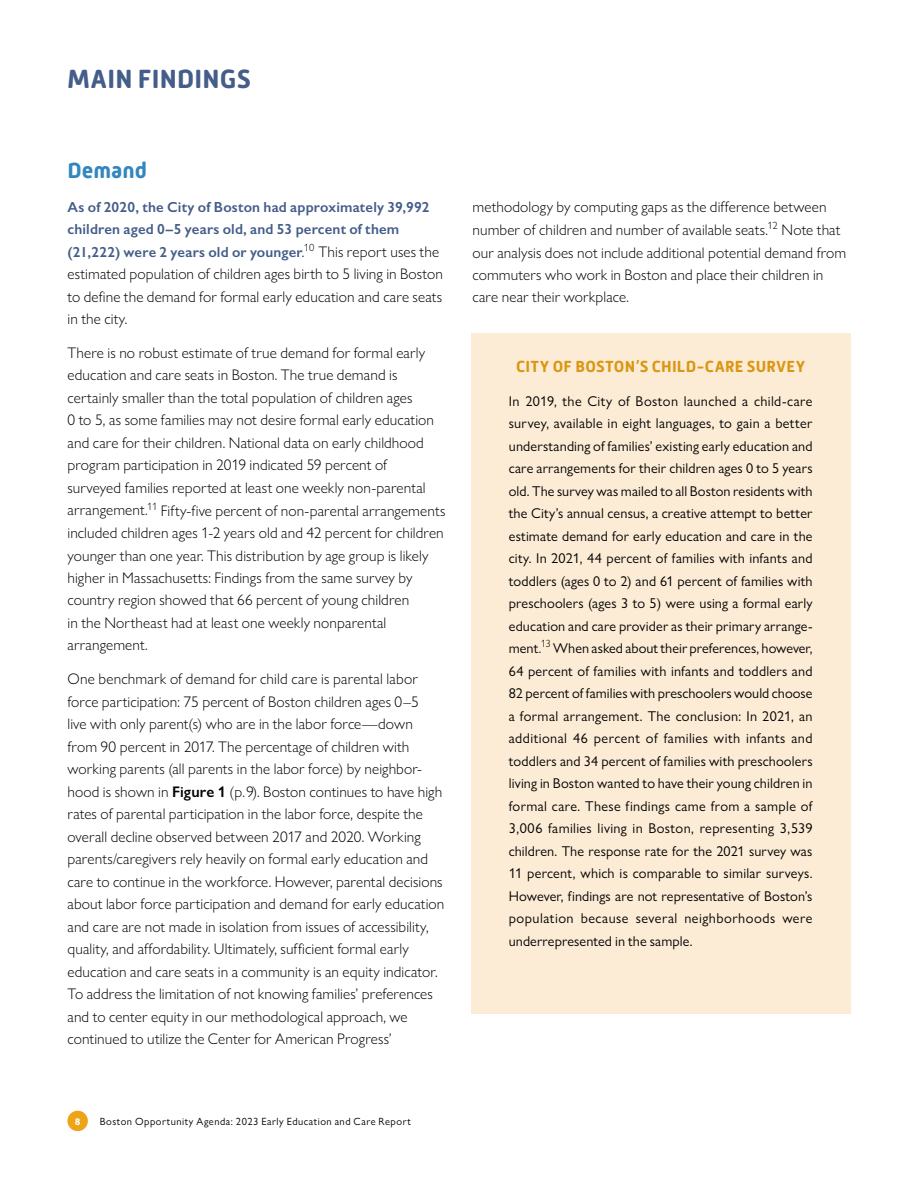
<style>
.page{position:relative;width:918px;height:1188px;background:#fff}
.page>*{position:absolute;margin:0;border:0;box-sizing:border-box;transform-origin:0 0}
.t1{font:700 27px "Mic 32 New Rounded";letter-spacing:.005em;color:#445d89}
.t2{font:700 22.5px "Mic 32 New Rounded";color:#3287bf}
.t3{font:700 16.5px "Mic 32 New Rounded";letter-spacing:.015em;color:#d99714}
.t4{font:300 15.3px/22.5px "Gill Sans Nova";letter-spacing:.01em;color:#000}
.t5{font:600 14.7px/22.5px "Gill Sans";letter-spacing:.015em;color:#445d89}
.t6{font:14.25px/22.5px "Gill Sans Nova";letter-spacing:.01em;color:#000;text-align:justify}
.t7{font:10.5px "Gill Sans Nova";letter-spacing:.05em;color:#000}
.t8{font:700 9.75px "Mic 32 New Rounded";color:#fff}
.s1{font-family:"Gill Sans Nova";font-weight:300;font-size:15.3px;color:#000}
.s2{font-weight:600}
.s3{font-weight:300;font-size:15.3px}
</style>
<div class="page">
<div style="left:67px;top:1111px;width:21px;height:20px;background:#eea417;border-radius:50%"></div>
<div style="left:471px;top:334px;width:379px;height:680px;background:#fcecd6"></div>
<h1 class="t1" style="left:68px;top:63px;width:185px">MAIN FINDINGS</h1>
<h2 class="t2" style="left:68px;top:157px;width:81px">Demand</h2>
<p class="t5" style="left:68px;top:195px;width:373px">As of 2020, the City of Boston had approximately 39,992 children aged 0–5 years old, and 53 percent of them (21,222) were 2 years old or younger<span class="s1">.</span><sup>10</sup> <span class="s1">This report uses the</span></p>
<p class="t4" style="left:68px;top:263px;width:377px;text-align:justify">estimated population of children ages birth to 5 living in Boston to define the demand for formal early education and care seats in the city.</p>
<p class="t4" style="left:68px;top:341px;width:379px">There is no robust estimate of true demand for formal early education and care seats in Boston. The true demand is certainly smaller than the total population of children ages<br>0 to 5, as some families may not desire formal early education and care for their children. National data on early childhood program participation in 2019 indicated 59 percent of<br>surveyed families reported at least one weekly non-parental arrangement.<sup>11</sup> Fifty-five percent of non-parental arrangements included children ages 1-2 years old and 42 percent for children younger than one year. This distribution by age group is likely higher in Massachusetts: Findings from the same survey by country region showed that 66 percent of young children<br>in the Northeast had at least one weekly nonparental arrangement.</p>
<p class="t4" style="left:68px;top:668px;width:378px">One benchmark of demand for child care is parental labor force participation: 75 percent of Boston children ages 0–5<br>live with only parent(s) who are in the labor force—down from 90 percent in 2017. The percentage of children with working parents (all parents in the labor force) by neighbor&shy;hood is shown in <span class="s2">Figure 1</span> (p. 9). Boston continues to have high rates of parental participation in the labor force, despite the overall decline observed between 2017 and 2020. Working parents/caregivers rely heavily on formal early education and care to continue in the workforce. However, parental decisions about labor force participation and demand for early education and care are not made in isolation from issues of accessibility, quality, and affordability. Ultimately, sufficient formal early education and care seats in a community is an equity indicator.<br>To address the limitation of not knowing families’ preferences and to center equity in our methodological approach, we continued to utilize the Center for American Progress’</p>
<p class="t8" style="left:75px;top:1116px;width:7px">8</p>
<p class="t7" style="left:100px;top:1115px;width:313px">Boston Opportunity Agenda: 2023 Early Education and Care Report</p>
<p class="t4" style="left:472px;top:196px;width:375px">methodology by computing gaps as the difference between number of children and number of available seats.<sup>12</sup> Note that our analysis does not include additional potential demand from commuters who work in Boston and place their children in care near their workplace.</p>
<p class="t3" style="left:516px;top:357px;width:291px">CITY OF BOSTON’S CHILD-CARE SURVEY</p>
<p class="t6" style="left:509px;top:390px;width:305px">In 2019, the City of Boston launched a child-care survey, available in eight languages, to gain a better understanding of families’ existing early education and care arrangements for their children ages 0 to 5 years old. The survey was mailed to all Boston residents with the City’s annual census, a creative attempt to better estimate demand for early education and care in the city. In 2021, 44 percent of families with infants and toddlers (ages 0 to 2) and 61 percent of families with preschoolers (ages 3 to 5) were using a formal early education and care provider as their primary arrange&shy;ment<span class="s3">.</span><sup>13</sup> When asked about their preferences, however, 64 percent of families with infants and toddlers and 82 percent of families with preschoolers would choose a formal arrangement. The conclusion: In 2021, an additional 46 percent of families with infants and toddlers and 34 percent of families with preschoolers living in Boston wanted to have their young children in formal care. These findings came from a sample of 3,006 families living in Boston, representing 3,539 children. The response rate for the 2021 survey was 11 percent, which is comparable to similar surveys.<br>However, findings are not representative of Boston’s population because several neighborhoods were underrepresented in the sample.</p>
</div>
